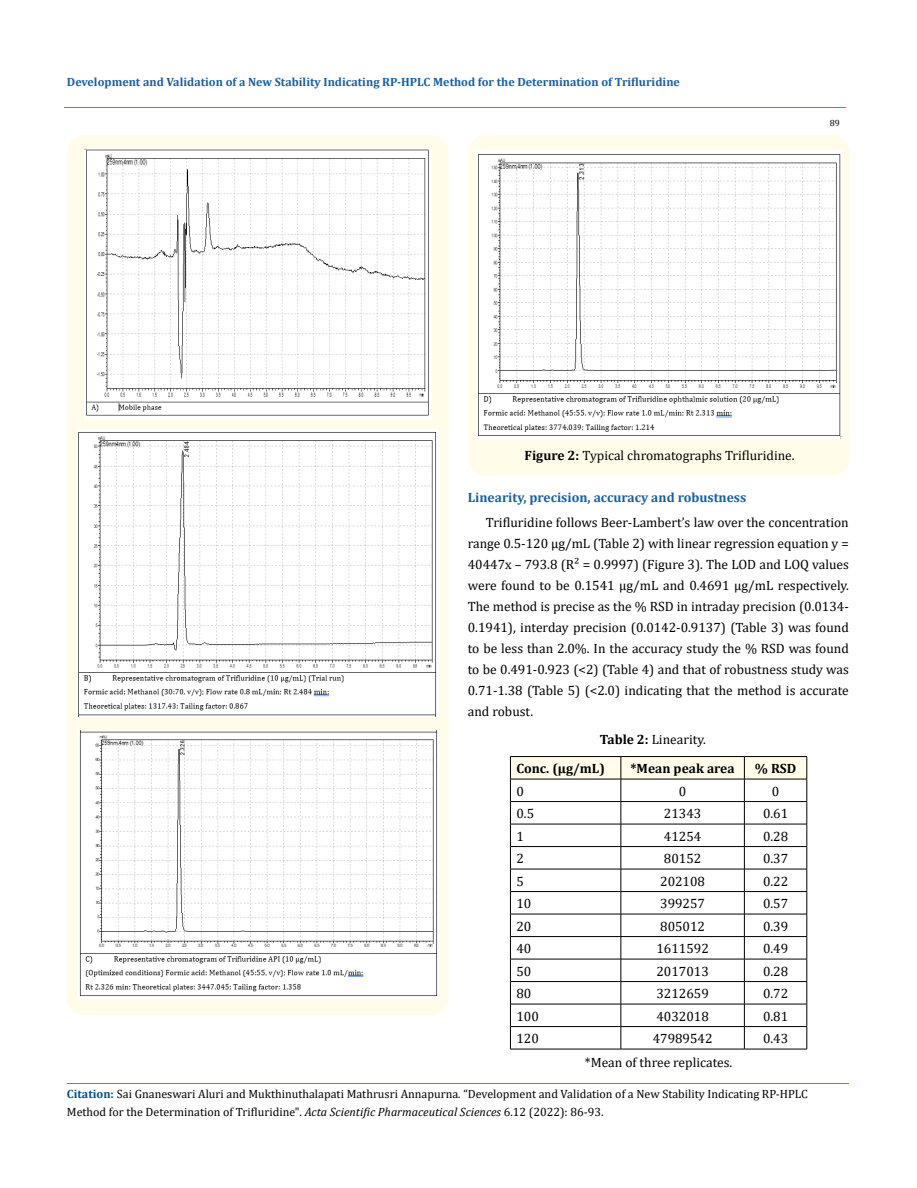
<style>
.page{position:relative;width:917px;height:1188px;background:#fff}
.page>*{position:absolute;margin:0;border:0;box-sizing:border-box;transform-origin:0 0}
.t1{font:13.5px/21px "Cambria";color:#000;text-align:justify}
.t2{font:700 13.5px "Cambria";color:#1560a6}
.t3{font:700 13.5px "Cambria";color:#000}
.t4{font:12px/18px "Cambria";color:#000}
.t5{font:700 12px "Cambria";color:#1560a6}
.t6{font:9px "Cambria";color:#000}
.s1{font-weight:700}
.s2{font-weight:700;color:#035089}
.s3{font-style:italic}
</style>
<div class="page">
<div style="left:67px;top:135px;width:381px;height:880px;background:#fffde9;border-radius:18px"></div>
<img style="left:84px;top:149px;width:347px;height:270px">
<img style="left:77px;top:430px;width:362px;height:286px">
<img style="left:78px;top:730px;width:362px;height:268px">
<div style="left:468px;top:135px;width:381px;height:341px;background:#fffde9;border-radius:18px"></div>
<img style="left:475px;top:150px;width:366px;height:289px">
<hr style="left:510px;top:756px;width:111px;height:1px;background:#000">
<hr style="left:621px;top:756px;width:123px;height:1px;background:#000">
<hr style="left:744px;top:756px;width:63px;height:1px;background:#000">
<svg style="left:510px;top:757px;width:297px;height:292px"></svg>
<hr style="left:510px;top:1049px;width:111px;height:1px;background:#000">
<hr style="left:621px;top:1049px;width:123px;height:1px;background:#000">
<hr style="left:744px;top:1049px;width:63px;height:1px;background:#000">
<hr style="left:64px;top:108px;width:781px;height:1px;background:#e05d1a">
<hr style="left:67px;top:1083px;width:781px;height:1px;background:#e05d1a">
<p class="t5" style="left:67px;top:73px;width:614px">Development and Validation of a New Stability Indicating RP-HPLC Method for the Determination of Trifluridine</p>
<p class="t6" style="left:829px;top:118px;width:11px">89</p>
<p class="t1" style="left:524px;top:444px;width:271px"><span class="s1">Figure 2:</span> Typical chromatographs Trifluridine.</p>
<p class="t2" style="left:468px;top:487px;width:280px">Linearity, precision, accuracy and robustness</p>
<p class="t1" style="left:468px;top:512px;width:382px;text-indent:18px">Trifluridine follows Beer-Lambert’s law over the concentration range 0.5-120 µg/mL (Table 2) with linear regression equation y = 40447x – 793.8 (R² = 0.9997) (Figure 3). The LOD and LOQ values were found to be 0.1541 µg/mL and 0.4691 µg/mL respectively.<br>The method is precise as the % RSD in intraday precision (0.0134- 0.1941), interday precision (0.0142-0.9137) (Table 3) was found to be less than 2.0%. In the accuracy study the % RSD was found to be 0.491-0.923 (&lt;2) (Table 4) and that of robustness study was 0.71-1.38 (Table 5) (&lt;2.0) indicating that the method is accurate and robust.</p>
<p class="t1" style="left:600px;top:729px;width:107px"><span class="s1">Table 2:</span> Linearity.</p>
<p class="t3" style="left:516px;top:759px;width:90px">Conc. (µg/mL)</p>
<p class="t3" style="left:630px;top:759px;width:106px">*Mean peak area</p>
<p class="t3" style="left:754px;top:759px;width:43px">% RSD</p>
<p class="t1" style="left:516px;top:780px;width:9px">0</p>
<p class="t1" style="left:679px;top:780px;width:9px">0</p>
<p class="t1" style="left:771px;top:780px;width:9px">0</p>
<p class="t1" style="left:516px;top:803px;width:19px">0.5</p>
<p class="t1" style="left:664px;top:803px;width:39px">21343</p>
<p class="t1" style="left:763px;top:803px;width:27px">0.61</p>
<p class="t1" style="left:516px;top:825px;width:9px">1</p>
<p class="t1" style="left:664px;top:825px;width:39px">41254</p>
<p class="t1" style="left:763px;top:825px;width:27px">0.28</p>
<p class="t1" style="left:516px;top:848px;width:9px">2</p>
<p class="t1" style="left:664px;top:848px;width:39px">80152</p>
<p class="t1" style="left:763px;top:848px;width:27px">0.37</p>
<p class="t1" style="left:516px;top:870px;width:9px">5</p>
<p class="t1" style="left:660px;top:870px;width:46px">202108</p>
<p class="t1" style="left:763px;top:870px;width:27px">0.22</p>
<p class="t1" style="left:516px;top:893px;width:16px">10</p>
<p class="t1" style="left:660px;top:893px;width:46px">399257</p>
<p class="t1" style="left:763px;top:893px;width:27px">0.57</p>
<p class="t1" style="left:516px;top:915px;width:16px">20</p>
<p class="t1" style="left:660px;top:915px;width:46px">805012</p>
<p class="t1" style="left:763px;top:915px;width:27px">0.39</p>
<p class="t1" style="left:516px;top:938px;width:16px">40</p>
<p class="t1" style="left:656px;top:938px;width:54px">1611592</p>
<p class="t1" style="left:763px;top:938px;width:27px">0.49</p>
<p class="t1" style="left:516px;top:960px;width:16px">50</p>
<p class="t1" style="left:656px;top:960px;width:54px">2017013</p>
<p class="t1" style="left:763px;top:960px;width:27px">0.28</p>
<p class="t1" style="left:516px;top:983px;width:16px">80</p>
<p class="t1" style="left:656px;top:983px;width:54px">3212659</p>
<p class="t1" style="left:763px;top:983px;width:27px">0.72</p>
<p class="t1" style="left:516px;top:1005px;width:24px">100</p>
<p class="t1" style="left:656px;top:1005px;width:54px">4032018</p>
<p class="t1" style="left:763px;top:1005px;width:27px">0.81</p>
<p class="t1" style="left:516px;top:1028px;width:24px">120</p>
<p class="t1" style="left:652px;top:1028px;width:61px">47989542</p>
<p class="t1" style="left:763px;top:1028px;width:27px">0.43</p>
<p class="t1" style="left:585px;top:1052px;width:149px">*Mean of three replicates.</p>
<p class="t4" style="left:67px;top:1085px;width:742px"><span class="s2">Citation:</span> Sai Gnaneswari Aluri and Mukthinuthalapati Mathrusri Annapurna<span class="s3">.</span> “Development and Validation of a New Stability Indicating RP-HPLC<br>Method for the Determination of Trifluridine". <span class="s3">Acta Scientific Pharmaceutical Sciences</span> 6.12 (2022): 86-93.</p>
</div>
